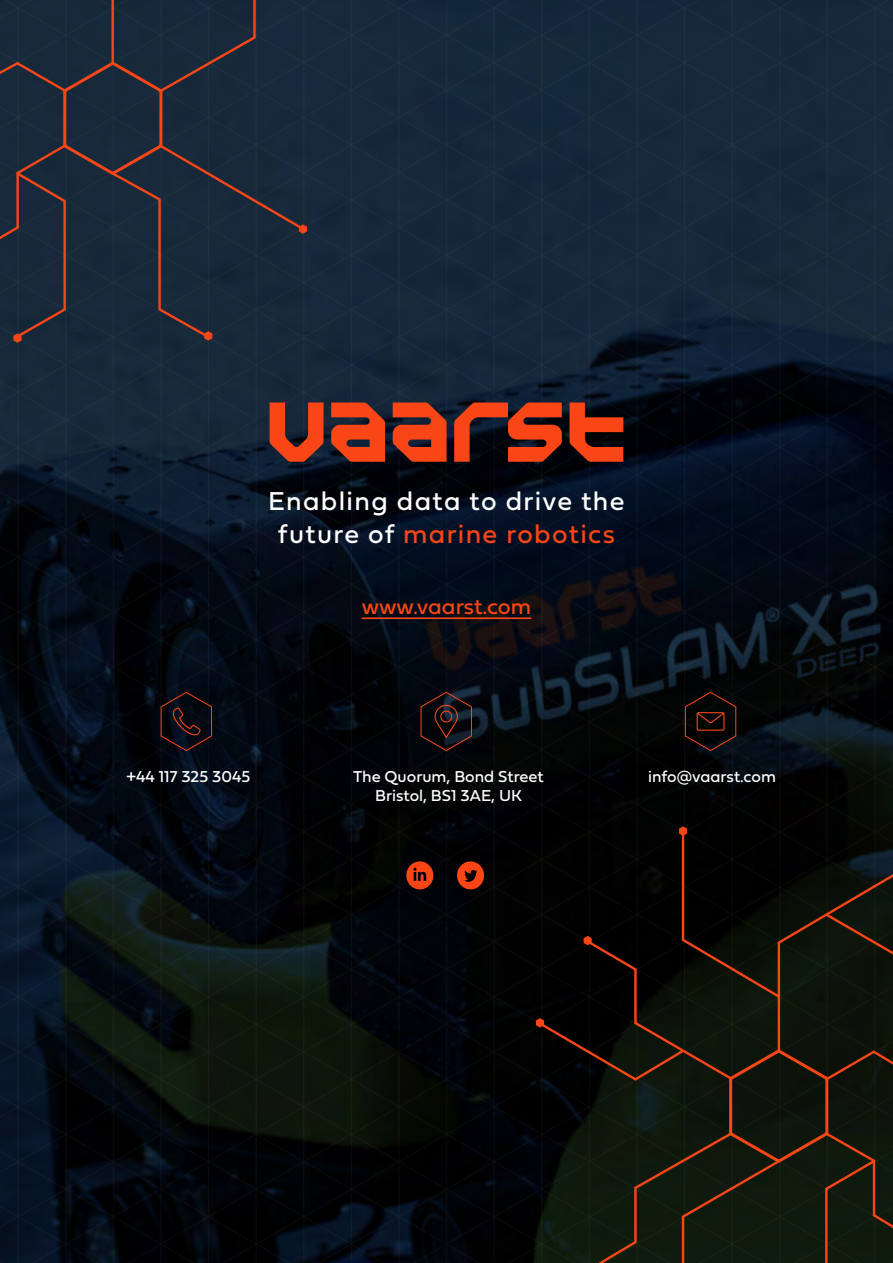
<style>
.page{position:relative;width:893px;height:1263px;background:#fff}
.page>*{position:absolute;margin:0;border:0;box-sizing:border-box;transform-origin:0 0}
.t1{font:27px/32.4px "Fieldwork Geo Regular";letter-spacing:.05em;color:#fff;text-align:center}
.t2{font:22.5px "Fieldwork Geo Regular";color:#fa4616}
.t3{font:16.5px "Fieldwork Geo Regular";color:#fff}
.s1{color:#fa4616}
</style>
<div class="page">
<img style="left:0;top:0;width:893px;height:1263px">
<svg style="left:454px;top:402px;width:108px;height:60px;background:#8b2c17"></svg>
<svg style="left:569px;top:402px;width:54px;height:60px;background:#922b12"></svg>
<svg style="left:331px;top:402px;width:54px;height:60px;background:#bb3b1d"></svg>
<svg style="left:393px;top:402px;width:53px;height:60px;background:#bb3a1b"></svg>
<svg style="left:270px;top:402px;width:54px;height:60px;background:#9a3723"></svg>
<hr style="left:362px;top:617px;width:169px;height:2px;background:#fa4616">
<svg style="left:685px;top:692px;width:51px;height:59px;background:#1a0c08"></svg>
<svg style="left:161px;top:692px;width:51px;height:59px;background:#180e14"></svg>
<svg style="left:421px;top:692px;width:51px;height:59px;background:#1e1316"></svg>
<div style="left:0;top:0;width:307px;height:343px;background:#17293a"></div>
<svg style="left:406px;top:861px;width:27px;height:28px"></svg>
<svg style="left:457px;top:814px;width:436px;height:449px;background:#0e0e08"></svg>
<h1 class="t1" style="left:268px;top:484px;width:358px">Enabling data to drive the future of <span class="s1">marine robotics</span></h1>
<h2 class="t2" style="left:362px;top:589px;width:171px">www.vaarst.com</h2>
<p class="t3" style="left:126px;top:764px;width:125px">+44 117 325 3045</p>
<p class="t3" style="left:353px;top:764px;width:192px">The Quorum, Bond Street</p>
<p class="t3" style="left:648px;top:764px;width:129px">info@vaarst.com</p>
<p class="t3" style="left:375px;top:782px;width:148px">Bristol, BS1 3AE, UK</p>
</div>
